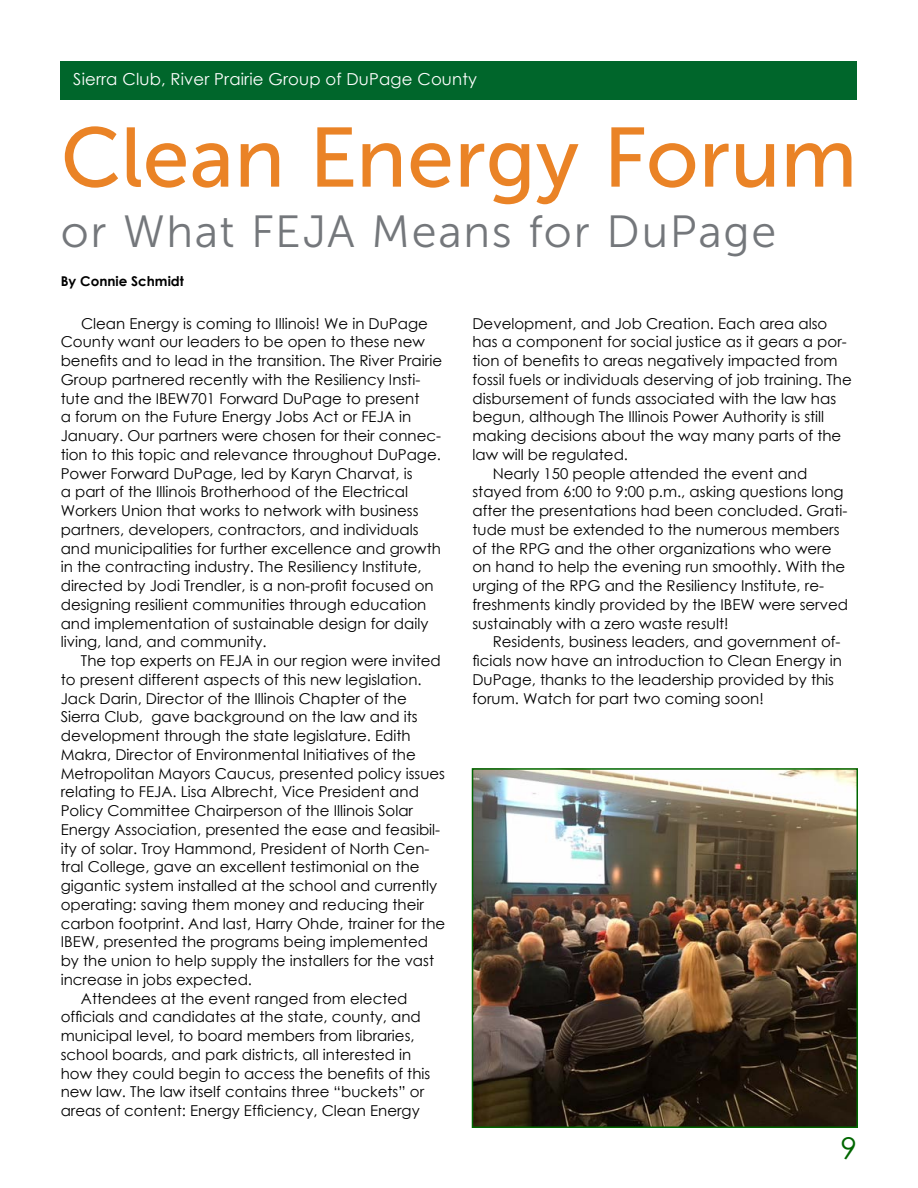
<style>
.page{position:relative;width:918px;height:1188px;background:#fff}
.page>*{position:absolute;margin:0;border:0;box-sizing:border-box;transform-origin:0 0}
.t1{font:84px "Museo Sans 500";color:#ea8326}
.t2{font:45px "Museo Sans 300";letter-spacing:.035em;color:#74777b}
.t3{font:30px "Century Gothic";color:#060}
.t4{font:16.5px "Century Gothic";letter-spacing:.01em;color:#fff}
.t5{font:15px/18.8px "Century Gothic";color:#000}
.t6{font:700 13.5px "Century Gothic";color:#000}
</style>
<div class="page">
<div style="left:61px;top:61px;width:796px;height:39px;background:#00662b"></div>
<img style="left:475px;top:771px;width:380px;height:354px">
<div style="left:472px;top:768px;width:386px;height:360px;border:2px solid #060"></div>
<p class="t4" style="left:73px;top:68px;width:405px">Sierra Club, River Prairie Group of DuPage County</p>
<h1 class="t1" style="left:61px;top:112px;width:798px">Clean Energy Forum</h1>
<h2 class="t2" style="left:61px;top:207px;width:717px">or What FEJA Means for DuPage</h2>
<p class="t6" style="left:61px;top:271px;width:125px">By Connie Schmidt</p>
<p class="t5" style="left:61px;top:314px;width:383px;text-indent:20px">Clean Energy is coming to Illinois! We in DuPage County want our leaders to be open to these new benefits and to lead in the transition. The River Prairie Group partnered recently with the Resiliency Insti&shy;tute and the IBEW701 Forward DuPage to present<br>a forum on the Future Energy Jobs Act or FEJA in January. Our partners were chosen for their connec&shy;tion to this topic and relevance throughout DuPage.<br>Power Forward DuPage, led by Karyn Charvat, is<br>a part of the Illinois Brotherhood of the Electrical Workers Union that works to network with business partners, developers, contractors, and individuals and municipalities for further excellence and growth in the contracting industry. The Resiliency Institute, directed by Jodi Trendler, is a non-profit focused on designing resilient communities through education and implementation of sustainable design for daily living, land, and community.</p>
<p class="t5" style="left:81px;top:651px;width:361px">The top experts on FEJA in our region were invited</p>
<p class="t5" style="left:61px;top:670px;width:362px">to present different aspects of this new legislation.</p>
<p class="t5" style="left:61px;top:689px;width:348px">Jack Darin, Director of the Illinois Chapter of the</p>
<p class="t5" style="left:61px;top:707px;width:358px">Sierra Club, gave background on the law and its</p>
<p class="t5" style="left:61px;top:726px;width:351px">development through the state legislature. Edith</p>
<p class="t5" style="left:61px;top:745px;width:357px">Makra, Director of Environmental Initiatives of the</p>
<p class="t5" style="left:61px;top:764px;width:386px">Metropolitan Mayors Caucus, presented policy issues</p>
<p class="t5" style="left:61px;top:782px;width:360px">relating to FEJA. Lisa Albrecht, Vice President and</p>
<p class="t5" style="left:61px;top:801px;width:354px">Policy Committee Chairperson of the Illinois Solar</p>
<p class="t5" style="left:61px;top:820px;width:381px">Energy Association, presented the ease and feasibil-</p>
<p class="t5" style="left:61px;top:839px;width:370px">ity of solar. Troy Hammond, President of North Cen-</p>
<p class="t5" style="left:61px;top:857px;width:360px">tral College, gave an excellent testimonial on the</p>
<p class="t5" style="left:61px;top:876px;width:378px">gigantic system installed at the school and currently</p>
<p class="t5" style="left:61px;top:895px;width:365px">operating: saving them money and reducing their</p>
<p class="t5" style="left:61px;top:914px;width:386px">carbon footprint. And last, Harry Ohde, trainer for the</p>
<p class="t5" style="left:61px;top:932px;width:369px">IBEW, presented the programs being implemented</p>
<p class="t5" style="left:61px;top:951px;width:375px">by the union to help supply the installers for the vast</p>
<p class="t5" style="left:61px;top:970px;width:193px">increase in jobs expected.</p>
<p class="t5" style="left:81px;top:989px;width:328px">Attendees at the event ranged from elected</p>
<p class="t5" style="left:61px;top:1007px;width:362px">officials and candidates at the state, county, and</p>
<p class="t5" style="left:61px;top:1026px;width:355px">municipal level, to board members from libraries,</p>
<p class="t5" style="left:61px;top:1045px;width:352px">school boards, and park districts, all interested in</p>
<p class="t5" style="left:61px;top:1064px;width:371px">how they could begin to access the benefits of this</p>
<p class="t5" style="left:61px;top:1082px;width:365px">new law. The law itself contains three “buckets” or</p>
<p class="t5" style="left:61px;top:1101px;width:361px">areas of content: Energy Efficiency, Clean Energy</p>
<p class="t5" style="left:472px;top:314px;width:356px">Development, and Job Creation. Each area also</p>
<p class="t5" style="left:472px;top:332px;width:376px">has a component for social justice as it gears a por-</p>
<p class="t5" style="left:472px;top:351px;width:367px">tion of benefits to areas negatively impacted from</p>
<p class="t5" style="left:472px;top:370px;width:381px">fossil fuels or individuals deserving of job training. The</p>
<p class="t5" style="left:472px;top:389px;width:365px">disbursement of funds associated with the law has</p>
<p class="t5" style="left:472px;top:407px;width:353px">begun, although The Illinois Power Authority is still</p>
<p class="t5" style="left:472px;top:426px;width:370px">making decisions about the way many parts of the</p>
<p class="t5" style="left:472px;top:445px;width:157px">law will be regulated.</p>
<p class="t5" style="left:493px;top:464px;width:316px">Nearly 150 people attended the event and</p>
<p class="t5" style="left:472px;top:482px;width:373px">stayed from 6:00 to 9:00 p.m., asking questions long</p>
<p class="t5" style="left:472px;top:501px;width:377px">after the presentations had been concluded. Grati-</p>
<p class="t5" style="left:472px;top:520px;width:369px">tude must be extended to the numerous members</p>
<p class="t5" style="left:472px;top:539px;width:361px">of the RPG and the other organizations who were</p>
<p class="t5" style="left:472px;top:557px;width:374px">on hand to help the evening run smoothly. With the</p>
<p class="t5" style="left:472px;top:576px;width:353px">urging of the RPG and the Resiliency Institute, re-</p>
<p class="t5" style="left:472px;top:595px;width:377px">freshments kindly provided by the IBEW were served</p>
<p class="t5" style="left:472px;top:614px;width:258px">sustainably with a zero waste result!</p>
<p class="t5" style="left:493px;top:632px;width:349px">Residents, business leaders, and government of-</p>
<p class="t5" style="left:473px;top:651px;width:371px">ficials now have an introduction to Clean Energy in</p>
<p class="t5" style="left:473px;top:670px;width:363px">DuPage, thanks to the leadership provided by this</p>
<p class="t5" style="left:473px;top:689px;width:293px">forum. Watch for part two coming soon!</p>
<h3 class="t3" style="left:841px;top:1127px;width:18px">9</h3>
</div>
